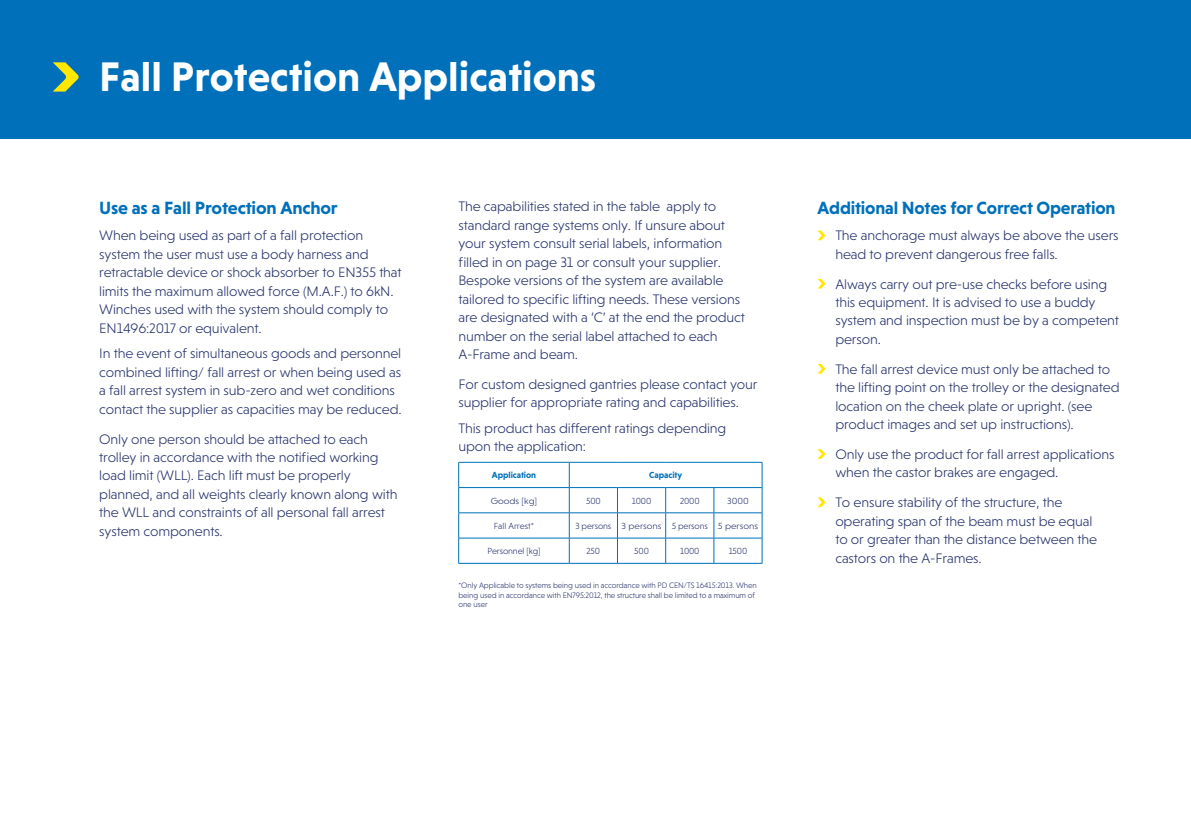
<style>
.page{position:relative;width:1191px;height:840px;background:#fff}
.page>*{position:absolute;margin:0;border:0;box-sizing:border-box;transform-origin:0 0}
.t1{font:700 42px "Niveau Grotesk";color:#fff}
.t2{font:700 18px "Niveau Grotesk";letter-spacing:-.01em;color:#0070ba}
.t3{font:300 14px/18.4px "Niveau Grotesk";letter-spacing:-.01em;color:#25316a}
.t4{font:300 9px "Niveau Grotesk";letter-spacing:-.01em;color:#25316a}
.t5{font:700 9px "Niveau Grotesk";letter-spacing:-.01em;color:#0070ba}
.t6{font:300 9px "Niveau Grotesk";letter-spacing:-.01em;color:#25316a;scale:1.09 1}
.t7{font:300 8px/9.6px "Niveau Grotesk";letter-spacing:-.01em;color:#25316a}
</style>
<div class="page">
<div style="left:0;top:0;width:1191px;height:138px;background:#0070ba"></div>
<svg style="left:53px;top:62px;width:26px;height:29px"></svg>
<svg style="left:817px;top:230px;width:8px;height:10px"></svg>
<svg style="left:818px;top:279px;width:7px;height:9px"></svg>
<svg style="left:817px;top:364px;width:8px;height:9px"></svg>
<svg style="left:817px;top:449px;width:8px;height:9px"></svg>
<svg style="left:817px;top:497px;width:8px;height:10px"></svg>
<hr style="left:458px;top:512px;width:111px;height:1px;background:#0070ba">
<hr style="left:569px;top:512px;width:48px;height:1px;background:#0070ba">
<hr style="left:617px;top:512px;width:48px;height:1px;background:#0070ba">
<hr style="left:665px;top:512px;width:49px;height:1px;background:#0070ba">
<hr style="left:714px;top:512px;width:48px;height:1px;background:#0070ba">
<hr style="left:458px;top:537px;width:111px;height:1px;background:#0070ba">
<hr style="left:569px;top:537px;width:48px;height:1px;background:#0070ba">
<hr style="left:617px;top:537px;width:48px;height:1px;background:#0070ba">
<svg style="left:617px;top:488px;width:1px;height:74px"></svg>
<hr style="left:665px;top:537px;width:49px;height:1px;background:#0070ba">
<svg style="left:665px;top:488px;width:1px;height:74px"></svg>
<hr style="left:714px;top:537px;width:48px;height:1px;background:#0070ba">
<svg style="left:713px;top:488px;width:1px;height:74px"></svg>
<hr style="left:458px;top:562px;width:111px;height:1px;background:#0070ba">
<hr style="left:569px;top:562px;width:48px;height:1px;background:#0070ba">
<hr style="left:617px;top:562px;width:48px;height:1px;background:#0070ba">
<hr style="left:665px;top:562px;width:49px;height:1px;background:#0070ba">
<hr style="left:714px;top:562px;width:48px;height:1px;background:#0070ba">
<hr style="left:458px;top:461px;width:111px;height:1px;background:#0070ba">
<svg style="left:458px;top:462px;width:1px;height:100px"></svg>
<hr style="left:458px;top:487px;width:111px;height:1px;background:#0070ba">
<hr style="left:569px;top:461px;width:48px;height:1px;background:#0070ba">
<svg style="left:569px;top:462px;width:1px;height:100px"></svg>
<hr style="left:617px;top:461px;width:48px;height:1px;background:#0070ba">
<hr style="left:665px;top:461px;width:49px;height:1px;background:#0070ba">
<hr style="left:714px;top:461px;width:48px;height:1px;background:#0070ba">
<hr style="left:569px;top:487px;width:48px;height:1px;background:#0070ba">
<hr style="left:617px;top:487px;width:48px;height:1px;background:#0070ba">
<hr style="left:665px;top:487px;width:49px;height:1px;background:#0070ba">
<hr style="left:714px;top:487px;width:48px;height:1px;background:#0070ba">
<svg style="left:761px;top:462px;width:1px;height:100px"></svg>
<h1 class="t1" style="left:99px;top:52px;width:498px">Fall Protection Applications</h1>
<p class="t2" style="left:99px;top:198px;width:240px">Use as a Fall Protection Anchor</p>
<p class="t3" style="left:99px;top:226px;width:304px">When being used as part of a fall protection system the user must use a body harness and retractable device or shock absorber to EN355 that limits the maximum allowed force (M.A.F.) to 6kN.<br>Winches used with the system should comply to EN1496:2017 or equivalent.</p>
<p class="t3" style="left:99px;top:344px;width:304px">In the event of simultaneous goods and personnel combined lifting/ fall arrest or when being used as a fall arrest system in sub-zero and wet conditions contact the supplier as capacities may be reduced.</p>
<p class="t3" style="left:99px;top:429px;width:300px">Only one person should be attached to each trolley in accordance with the notified working load limit (WLL). Each lift must be properly planned, and all weights clearly known along with the WLL and constraints of all personal fall arrest system components.</p>
<p class="t3" style="left:458px;top:197px;width:288px">The capabilities stated in the table apply to standard range systems only. If unsure about your system consult serial labels, information filled in on page 31 or consult your supplier.<br>Bespoke versions of the system are available tailored to specific lifting needs. These versions are designated with a ‘C’ at the end the product number on the serial label attached to each A-Frame and beam.</p>
<p class="t3" style="left:458px;top:375px;width:301px">For custom designed gantries please contact your supplier for appropriate rating and capabilities.</p>
<p class="t3" style="left:458px;top:419px;width:269px">This product has different ratings depending upon the application:</p>
<p class="t5" style="left:492px;top:470px;width:46px">Application</p>
<p class="t5" style="left:649px;top:470px;width:34px">Capacity</p>
<p class="t6" style="left:491px;top:495px;width:44px">Goods [kg]</p>
<p class="t4" style="left:586px;top:495px;width:16px">500</p>
<p class="t4" style="left:632px;top:495px;width:21px">1000</p>
<p class="t4" style="left:680px;top:495px;width:21px">2000</p>
<p class="t6" style="left:727px;top:495px;width:21px">3000</p>
<p class="t4" style="left:494px;top:520px;width:42px">Fall Arrest*</p>
<p class="t4" style="left:575px;top:520px;width:184px">3 persons 3 persons 5 persons 5 persons</p>
<p class="t4" style="left:487px;top:545px;width:55px">Personnel [kg]</p>
<p class="t4" style="left:586px;top:545px;width:15px">250</p>
<p class="t4" style="left:634px;top:545px;width:16px">500</p>
<p class="t4" style="left:680px;top:545px;width:21px">1000</p>
<p class="t4" style="left:728px;top:545px;width:20px">1500</p>
<p class="t7" style="left:458px;top:580px;width:300px">*Only Applicable to systems being used in accordance with PD CEN/TS 16415:2013. When being used in accordance with EN795:2012, the structure shall be limited to a maximum of one user</p>
<p class="t2" style="left:817px;top:198px;width:299px">Additional Notes for Correct Operation</p>
<p class="t3" style="left:835px;top:226px;width:285px">The anchorage must always be above the users head to prevent dangerous free falls.</p>
<p class="t3" style="left:835px;top:274px;width:285px">Always carry out pre-use checks before using this equipment. It is advised to use a buddy system and inspection must be by a competent person.</p>
<p class="t3" style="left:835px;top:359px;width:286px">The fall arrest device must only be attached to the lifting point on the trolley or the designated location on the cheek plate or upright. (see product images and set up instructions).</p>
<p class="t3" style="left:835px;top:444px;width:280px">Only use the product for fall arrest applications when the castor brakes are engaged.</p>
<p class="t3" style="left:835px;top:493px;width:263px">To ensure stability of the structure, the operating span of the beam must be equal to or greater than the distance between the castors on the A-Frames.</p>
</div>
